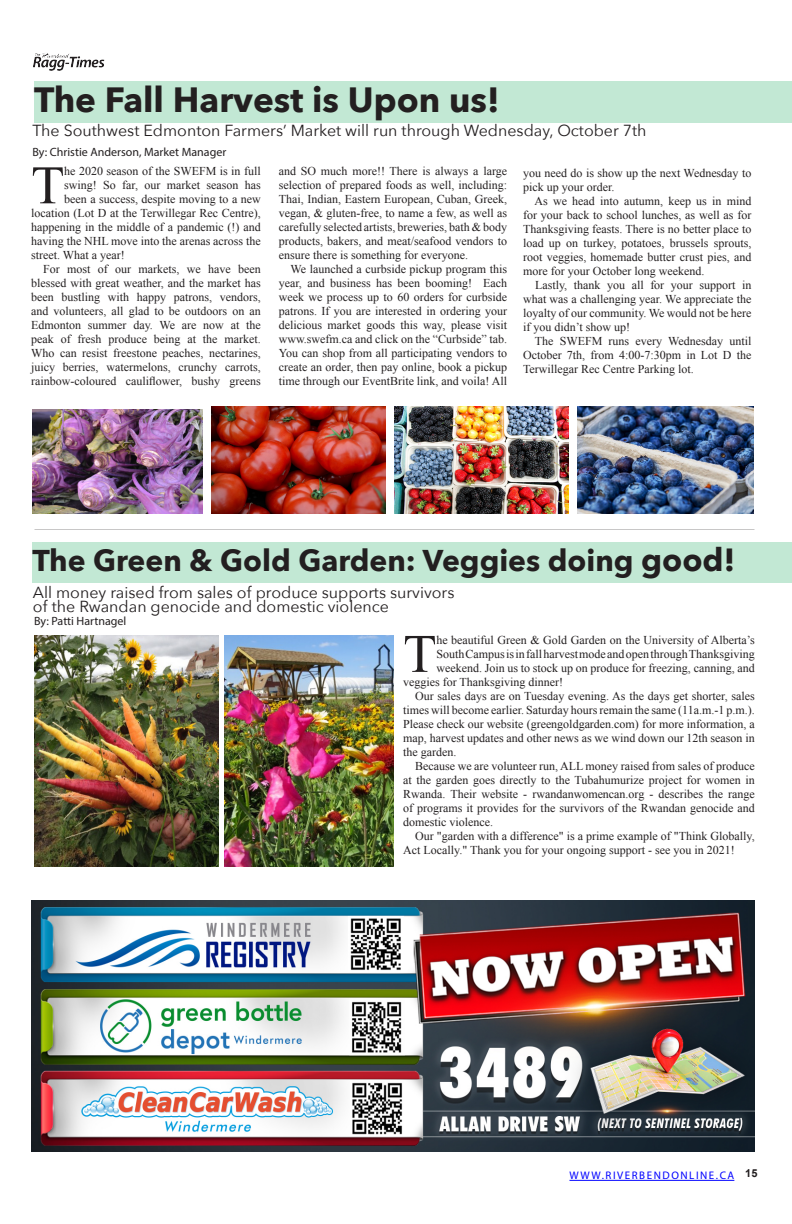
<style>
.page{position:relative;width:792px;height:1224px;background:#fff}
.page>*{position:absolute;margin:0;border:0;box-sizing:border-box;transform-origin:0 0}
.t1{font:54.3px "Times New Roman";color:#231f20}
.t2{font:700 35px "Avenir Next";color:#231f20}
.t3{font:700 30px "Avenir Next";color:#231f20}
.t4{font:16px "Avenir Next";color:#231f20}
.t5{font:12px/14px "Times New Roman";color:#231f20;text-align:justify}
.t6{font:12px "Myriad Pro";color:#231f20}
.t7{font:11px "Myriad Pro";letter-spacing:.14em;color:#00f}
.t8{font:700 11px "Arial";color:#231f20}
.s1{font-size:32px}
</style>
<div class="page">
<img style="left:33px;top:53px;width:72px;height:18px">
<div style="left:32px;top:542px;width:760px;height:40px;background:#c2e8d4"></div>
<div style="left:34px;top:81px;width:758px;height:42px;background:#c2e8d4"></div>
<img style="left:578px;top:407px;width:176px;height:107px">
<img style="left:394px;top:407px;width:174px;height:107px">
<img style="left:211px;top:407px;width:174px;height:107px">
<img style="left:33px;top:410px;width:169px;height:104px">
<img style="left:224px;top:636px;width:169px;height:230px">
<img style="left:34px;top:636px;width:185px;height:230px">
<img style="left:32px;top:900px;width:723px;height:252px">
<hr style="left:569px;top:1180px;width:165px;height:1px;background:#00f">
<p class="t2" style="left:34px;top:69px;width:467px">The Fall Harvest is Upon us!</p>
<p class="t4" style="left:32px;top:117px;width:616px">The Southwest Edmonton Farmers’ Market will run through Wednesday, October 7th</p>
<p class="t6" style="left:32px;top:145px;width:195px">By: Christie Anderson, Market Manager</p>
<p class="t1" style="left:31px;top:149px;width:35px">T</p>
<p class="t5" style="left:64px;top:164px;width:198px">he 2020 season of the SWEFM is in full</p>
<p class="t5" style="left:64px;top:178px;width:198px">swing! So far, our market season has</p>
<p class="t5" style="left:64px;top:192px;width:198px">been a success, despite moving to a new</p>
<p class="t5" style="left:31px;top:206px;width:231px">location (Lot D at the Terwillegar Rec Centre),</p>
<p class="t5" style="left:31px;top:220px;width:231px">happening in the middle of a pandemic (!) and</p>
<p class="t5" style="left:31px;top:234px;width:231px">having the NHL move into the arenas across the</p>
<p class="t5" style="left:31px;top:248px;width:95px">street. What a year!</p>
<p class="t5" style="left:31px;top:262px;width:231px;text-indent:12px">For most of our markets, we have been blessed with great weather, and the market has been bustling with happy patrons, vendors, and volunteers, all glad to be outdoors on an Edmonton summer day. We are now at the peak of fresh produce being at the market.<br>Who can resist freestone peaches, nectarines, juicy berries, watermelons, crunchy carrots, rainbow-coloured cauliflower, bushy greens</p>
<p class="t5" style="left:279px;top:164px;width:230px">and SO much more!! There is always a large selection of prepared foods as well, including:<br>Thai, Indian, Eastern European, Cuban, Greek, vegan, &amp; gluten-free, to name a few, as well as carefully selected artists, breweries, bath &amp; body products, bakers, and meat/seafood vendors to ensure there is something for everyone.</p>
<p class="t5" style="left:279px;top:262px;width:230px;text-indent:12px">We launched a curbside pickup program this year, and business has been booming! Each week we process up to 60 orders for curbside patrons. If you are interested in ordering your delicious market goods this way, please visit www.swefm.ca and click on the “Curbside” tab.<br>You can shop from all participating vendors to create an order, then pay online, book a pickup time through our EventBrite link, and voila! All</p>
<p class="t5" style="left:523px;top:166px;width:230px">you need do is show up the next Wednesday to pick up your order.</p>
<p class="t5" style="left:523px;top:194px;width:230px;text-indent:11px">As we head into autumn, keep us in mind for your back to school lunches, as well as for Thanksgiving feasts. There is no better place to load up on turkey, potatoes, brussels sprouts, root veggies, homemade butter crust pies, and more for your October long weekend.</p>
<p class="t5" style="left:523px;top:278px;width:230px;text-indent:12px">Lastly, thank you all for your support in what was a challenging year. We appreciate the loyalty of our community. We would not be here if you didn’t show up!</p>
<p class="t5" style="left:523px;top:334px;width:230px;text-indent:12px">The SWEFM runs every Wednesday until October 7th, from 4:00-7:30pm in Lot D the Terwillegar Rec Centre Parking lot.</p>
<p class="t3" style="left:32px;top:534px;width:704px">The Green &amp; Gold Garden: Veggies doing <span class="s1">good!</span></p>
<p class="t4" style="left:33px;top:579px;width:423px">All money raised from sales of produce supports survivors</p>
<p class="t4" style="left:33px;top:593px;width:358px">of the Rwandan genocide and domestic violence</p>
<p class="t6" style="left:34px;top:614px;width:94px">By: Patti Hartnagel</p>
<p class="t1" style="left:403px;top:617px;width:35px">T</p>
<p class="t5" style="left:436px;top:633px;width:320px">he beautiful Green &amp; Gold Garden on the University of Alberta’s</p>
<p class="t5" style="left:436px;top:647px;width:320px">South Campus is in fall harvest mode and open through Thanksgiving</p>
<p class="t5" style="left:436px;top:661px;width:320px">weekend. Join us to stock up on produce for freezing, canning, and</p>
<p class="t5" style="left:403px;top:675px;width:162px">veggies for Thanksgiving dinner!</p>
<p class="t5" style="left:403px;top:689px;width:353px;text-indent:12px">Our sales days are on Tuesday evening. As the days get shorter, sales times will become earlier. Saturday hours remain the same (11a.m.-1 p.m.).<br>Please check our website (greengoldgarden.com) for more information, a map, harvest updates and other news as we wind down our 12th season in the garden.</p>
<p class="t5" style="left:403px;top:759px;width:353px;text-indent:12px">Because we are volunteer run, ALL money raised from sales of produce at the garden goes directly to the Tubahumurize project for women in Rwanda. Their website - rwandanwomencan.org - describes the range of programs it provides for the survivors of the Rwandan genocide and domestic violence.</p>
<p class="t5" style="left:403px;top:829px;width:353px;text-indent:12px">Our "garden with a difference" is a prime example of "Think Globally,<br>Act Locally." Thank you for your ongoing support - see you in 2021!</p>
<p class="t7" style="left:569px;top:1169px;width:166px">WWW.RIVERBENDONLINE.CA</p>
<p class="t8" style="left:745px;top:1166px;width:14px">15</p>
</div>
